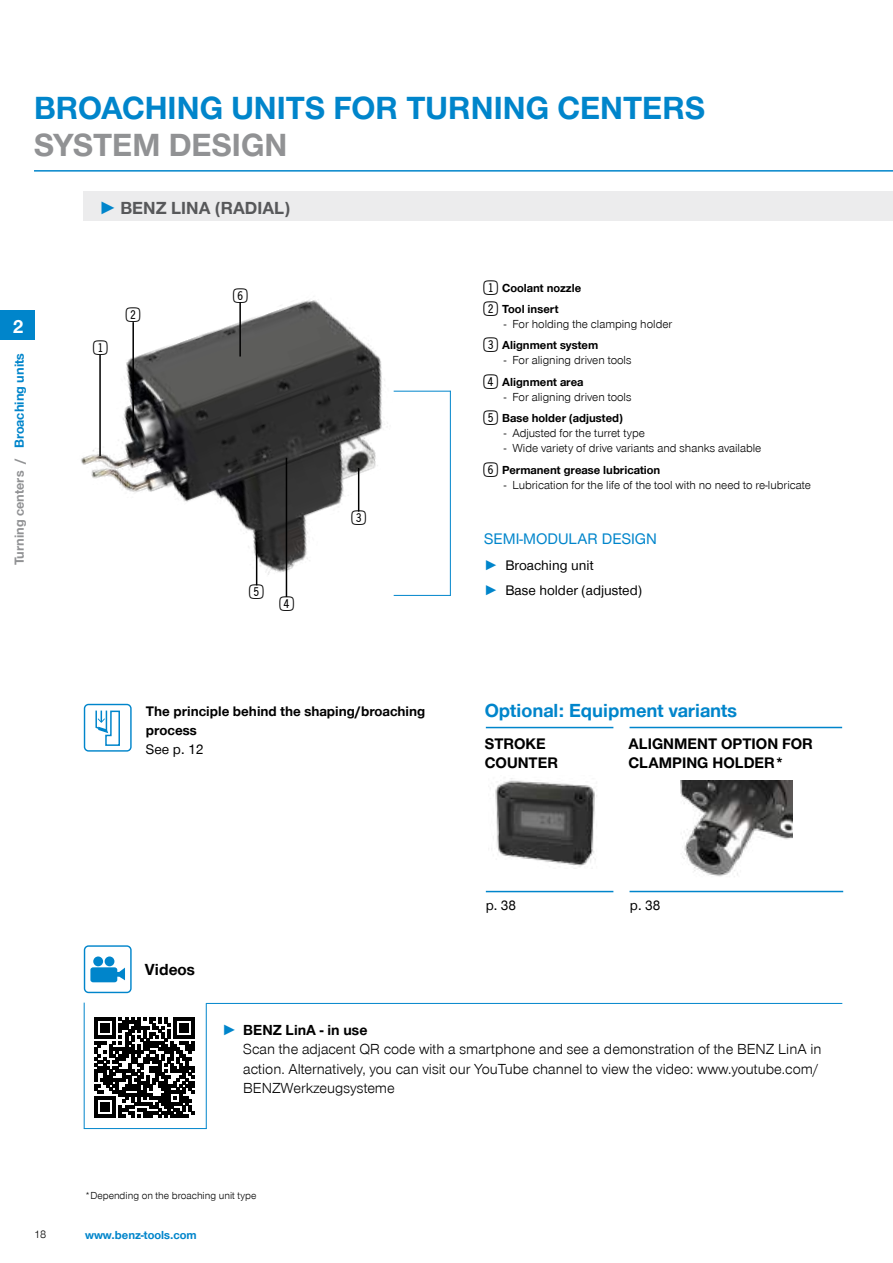
<style>
.page{position:relative;width:893px;height:1263px;background:#fff}
.page>*{position:absolute;margin:0;border:0;box-sizing:border-box;transform-origin:0 0}
.t1{font:700 33px "Zimmer Group Sans";color:#0085cb}
.t2{font:700 33px "Zimmer Group Sans";color:#919294}
.t3{font:24px "Double Digits Super Square";color:#000}
.t4{font:700 19.5px "Zimmer Group Sans";color:#0085cb}
.t5{font:700 19.5px "Zimmer Group Sans";color:#fff}
.t6{font:700 18px "Zimmer Group Sans";color:#57585a}
.t7{font:700 16.5px "Zimmer Group Sans";color:#000}
.t8{font:700 15.75px/19.2px "Zimmer Group Sans";color:#000}
.t9{font:15.75px "Zimmer Group Sans";color:#0085cb}
.t10{font:300 15px/19.5px "Zimmer Group Sans";color:#000}
.t11{font:14.25px/25.5px "Zimmer Group Sans";color:#000}
.t12{font:700 14.25px/19.2px "Zimmer Group Sans";color:#000}
.t13{font:700 13.5px "Zimmer Group Sans";color:#919294}
.t14{font:300 12px/21.5px "Zimmer Group Sans";color:#000}
.t15{font:700 12px/21.5px "Zimmer Group Sans";color:#000}
.t16{font:700 12px "Zimmer Group Sans";color:#0085cb}
.t17{font:300 11.25px "Zimmer Group Sans";color:#000}
.t18{font:300 10.5px "Zimmer Group Sans";color:#000}
.s1{color:#0085cb}
.s2{font-family:"Double Digits Super Square";font-weight:400;font-size:24px}
.s3{font-weight:700}
.s4{font-weight:700;color:#0085cb}
</style>
<div class="page">
<div style="left:84px;top:191px;width:809px;height:30px;background:#ececed"></div>
<hr style="left:34px;top:170px;width:859px;height:2px;background:#0085cb">
<div style="left:0;top:310px;width:34px;height:30px;background:#0085cb"></div>
<img style="left:34px;top:299px;width:416px;height:299px">
<hr style="left:99px;top:355px;width:2px;height:101px;background:#000">
<hr style="left:132px;top:322px;width:2px;height:104px;background:#000">
<hr style="left:358px;top:468px;width:1px;height:44px;background:#000">
<hr style="left:286px;top:458px;width:1px;height:139px;background:#000">
<hr style="left:256px;top:542px;width:1px;height:43px;background:#000">
<hr style="left:486px;top:727px;width:127px;height:1px;background:#0085cb">
<hr style="left:486px;top:891px;width:127px;height:1px;background:#0085cb">
<hr style="left:629px;top:727px;width:213px;height:1px;background:#0085cb">
<hr style="left:629px;top:891px;width:214px;height:1px;background:#0085cb">
<hr style="left:450px;top:391px;width:1px;height:205px;background:#0085cb">
<hr style="left:394px;top:391px;width:57px;height:1px;background:#0085cb">
<hr style="left:394px;top:595px;width:57px;height:1px;background:#0085cb">
<hr style="left:239px;top:302px;width:2px;height:54px;background:#000">
<hr style="left:84px;top:1003px;width:1px;height:126px;background:#0085cb">
<hr style="left:84px;top:1128px;width:123px;height:1px;background:#0085cb">
<hr style="left:206px;top:1003px;width:1px;height:126px;background:#0085cb">
<hr style="left:206px;top:1003px;width:636px;height:1px;background:#0085cb">
<svg style="left:84px;top:945px;width:48px;height:48px"></svg>
<div style="left:105px;top:956px;width:9px;height:10px;background:#0085cb;border-radius:50%"></div>
<div style="left:93px;top:956px;width:10px;height:10px;background:#0085cb;border-radius:50%"></div>
<svg style="left:84px;top:704px;width:48px;height:48px"></svg>
<img style="left:495px;top:778px;width:102px;height:89px">
<img style="left:680px;top:781px;width:112px;height:96px">
<svg style="left:95px;top:1017px;width:100px;height:101px"></svg>
<h1 class="t1" style="left:34px;top:86px;width:673px">BROACHING UNITS FOR TURNING CENTERS</h1>
<h1 class="t2" style="left:34px;top:123px;width:255px">SYSTEM DESIGN</h1>
<h3 class="t6" style="left:99px;top:196px;width:192px"><span class="s1">►</span> BENZ LINA (RADIAL)</h3>
<h3 class="t5" style="left:13px;top:314px;width:12px">2</h3>
<p class="t13" style="left:10px;top:565px;width:214px;rotate:-90deg">Turning centers / <span class="s1">Broaching units</span></p>
<h2 class="t3" style="left:93px;top:337px;width:20px">1</h2>
<h2 class="t3" style="left:126px;top:305px;width:20px">2</h2>
<h2 class="t3" style="left:233px;top:285px;width:20px">6</h2>
<h2 class="t3" style="left:249px;top:581px;width:20px">5</h2>
<h2 class="t3" style="left:279px;top:593px;width:20px">4</h2>
<h2 class="t3" style="left:352px;top:508px;width:20px">3</h2>
<p class="t15" style="left:483px;top:276px;width:99px"><span class="s2">1</span>Coolant nozzle<br><span class="s2">2</span>Tool insert</p>
<p class="t14" style="left:483px;top:313px;width:190px;text-indent:20px">- For holding the clamping holder<br><span class="s2">3</span><span class="s3">Alignment system</span></p>
<p class="t14" style="left:483px;top:349px;width:149px;text-indent:20px">- For aligning driven tools<br><span class="s2">4</span><span class="s3">Alignment area</span></p>
<p class="t14" style="left:483px;top:386px;width:149px;text-indent:20px">- For aligning driven tools<br><span class="s2">5</span><span class="s3">Base holder (adjusted)</span></p>
<p class="t14" style="left:504px;top:422px;width:143px">- Adjusted for the turret type</p>
<p class="t14" style="left:483px;top:437px;width:279px;text-indent:20px">- Wide variety of drive variants and shanks available<br><span class="s2">6</span><span class="s3">Permanent grease lubrication</span></p>
<p class="t14" style="left:504px;top:473px;width:308px">- Lubrication for the life of the tool with no need to re-lubricate</p>
<h3 class="t9" style="left:484px;top:529px;width:174px">SEMI-MODULAR DESIGN</h3>
<p class="t11" style="left:484px;top:552px;width:159px"><span class="s4">►</span> Broaching unit<br><span class="s4">►</span> Base holder (adjusted)</p>
<p class="t12" style="left:146px;top:701px;width:281px">The principle behind the shaping/broaching process</p>
<p class="t11" style="left:146px;top:736px;width:59px">See p. 12</p>
<h3 class="t4" style="left:485px;top:697px;width:254px">Optional: Equipment variants</h3>
<h3 class="t8" style="left:485px;top:733px;width:75px">STROKE<br>COUNTER</h3>
<h3 class="t8" style="left:628px;top:733px;width:186px">ALIGNMENT OPTION FOR<br>CLAMPING HOLDER*</h3>
<p class="t17" style="left:34px;top:1227px;width:14px">18</p>
<h3 class="t7" style="left:145px;top:958px;width:52px">Videos</h3>
<p class="t11" style="left:486px;top:892px;width:32px">p. 38</p>
<p class="t11" style="left:630px;top:892px;width:32px">p. 38</p>
<p class="t10" style="left:243px;top:1019px;width:580px;text-indent:-21px"><span class="s4">►</span> <span class="s3">BENZ LinA - in use<br></span>Scan the adjacent QR code with a smartphone and see a demonstration of the BENZ LinA in action. Alternatively, you can visit our YouTube channel to view the video: www.youtube.com/ BENZWerkzeugsysteme</p>
<p class="t18" style="left:85px;top:1189px;width:173px">*Depending on the broaching unit type</p>
<p class="t16" style="left:85px;top:1226px;width:113px">www.benz-tools.com</p>
</div>
